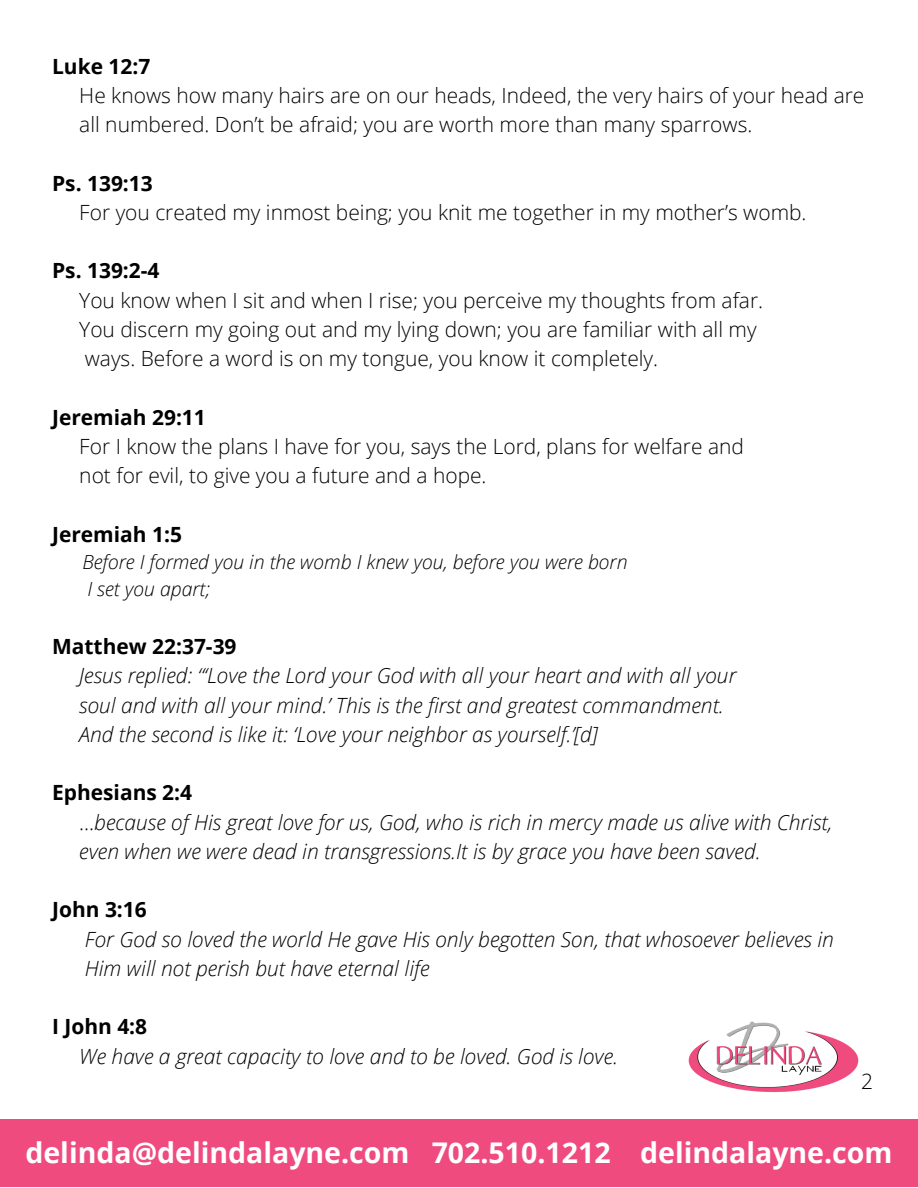
<style>
.page{position:relative;width:918px;height:1188px;background:#fff}
.page>*{position:absolute;margin:0;border:0;box-sizing:border-box;transform-origin:0 0}
.t1{font:700 28.5px "Open Sans";color:#fff}
.t2{font:italic 300 21px/29.2px "Open Sans";color:#000}
.t3{font:300 21px/29.2px "Open Sans";color:#000}
.t4{font:700 21px "Open Sans";color:#000}
.t5{font:italic 300 19.5px/27px "Open Sans";color:#000}
.s1{font-weight:700;font-style:normal}
.s2{font-style:normal}
</style>
<div class="page">
<img style="left:688px;top:1021px;width:171px;height:72px">
<div style="left:0;top:1120px;width:918px;height:67px;background:#ef4b7f"></div>
<p class="t4" style="left:52px;top:51px;width:100px">Luke 12:7</p>
<p class="t3" style="left:79px;top:80px;width:787px">He knows how many hairs are on our heads, Indeed, the very hairs of your head are all numbered. Don’t be afraid; you are worth more than many sparrows.</p>
<p class="t4" style="left:52px;top:168px;width:102px">Ps. 139:13</p>
<p class="t3" style="left:79px;top:197px;width:729px">For you created my inmost being; you knit me together in my mother’s womb.</p>
<p class="t4" style="left:52px;top:256px;width:109px">Ps. 139:2-4</p>
<p class="t3" style="left:79px;top:285px;width:685px">You know when I sit and when I rise; you perceive my thoughts from afar.<br>You discern my going out and my lying down; you are familiar with all my ways. Before a word is on my tongue, you know it completely.</p>
<p class="t4" style="left:52px;top:402px;width:155px">Jeremiah 29:11</p>
<p class="t3" style="left:79px;top:431px;width:666px">For I know the plans I have for you, says the Lord, plans for welfare and not for evil, to give you a future and a hope.</p>
<p class="t4" style="left:52px;top:519px;width:131px">Jeremiah 1:5</p>
<p class="t5" style="left:82px;top:548px;width:547px">Before I formed you in the womb I knew you, before you were born<br>I set you apart;</p>
<p class="t4" style="left:52px;top:632px;width:186px">Matthew 22:37-39</p>
<p class="t2" style="left:79px;top:661px;width:659px">Jesus replied: “‘Love the Lord your God with all your heart and with all your soul and with all your mind.’ This is the first and greatest commandment.<br>And the second is like it: ‘Love your neighbor as yourself.’[d]</p>
<p class="t2" style="left:79px;top:778px;width:755px;text-indent:-27px"><span class="s1">Ephesians 2:4<br></span><span class="s2">…</span>because of His great love for us, God, who is rich in mercy made us alive with Christ, even when we were dead in transgressions.It is by grace you have been saved.</p>
<p class="t4" style="left:52px;top:895px;width:96px">John 3:16</p>
<p class="t2" style="left:85px;top:924px;width:751px">For God so loved the world He gave His only begotten Son, that whosoever believes in<br>Him will not perish but have eternal life</p>
<p class="t4" style="left:52px;top:1012px;width:97px">I John 4:8</p>
<p class="t2" style="left:79px;top:1041px;width:540px">We have a great capacity to love and to be loved. God is love.</p>
<p class="t3" style="left:861px;top:1066px;width:13px">2</p>
<h1 class="t1" style="left:25px;top:1133px;width:869px">delinda@delindalayne.com 702.510.1212 delindalayne.com</h1>
</div>
